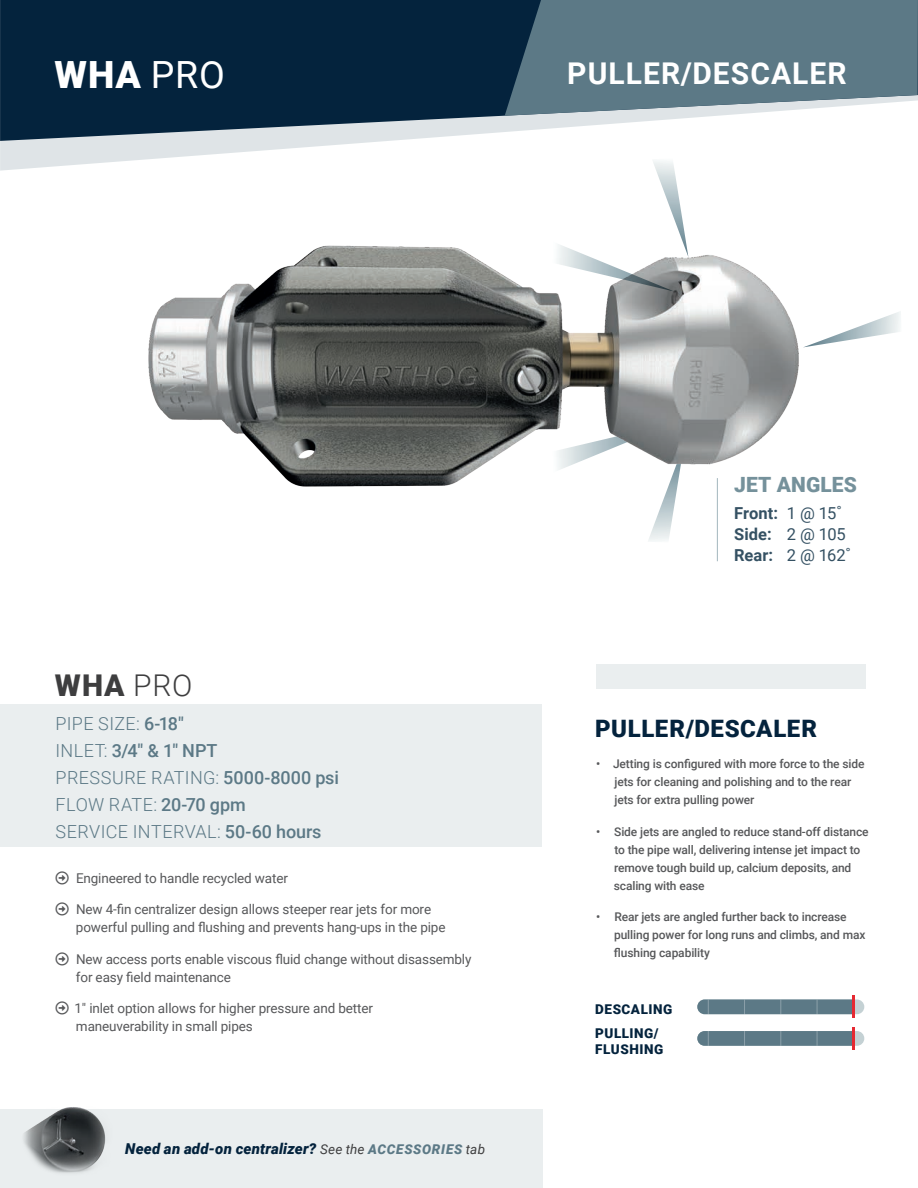
<style>
.page{position:relative;width:918px;height:1188px;background:#fff}
.page>*{position:absolute;margin:0;border:0;box-sizing:border-box;transform-origin:0 0}
.t1{font:900 37.5px "Roboto";color:#fff}
.t2{font:700 30px "Roboto";letter-spacing:.035em;color:#fff}
.t3{font:900 30px "Roboto";color:#3e3e3f}
.t4{font:900 24px "Roboto";letter-spacing:.025em;color:#04233d}
.t5{font:900 21px "Roboto";letter-spacing:.01em;color:#75919b}
.t6{font:300 18px/27px "Roboto";letter-spacing:.02em;color:#5c7986}
.t7{font:700 16.5px/21px "Roboto";letter-spacing:.005em;color:#355163}
.t8{font:italic 900 15px "Roboto";letter-spacing:.01em;color:#04233d}
.t9{font:13.5px/18px "Roboto";letter-spacing:-.01em;color:#57585a}
.t10{font:900 13.5px/24px "Roboto";letter-spacing:.04em;color:#04233d}
.t11{font:500 12px/18px "Roboto";letter-spacing:-.01em;color:#57585a}
.s1{font-weight:400}
.s2{font-weight:300}
.s3{font-weight:500}
.s4{font-weight:400;font-size:13.5px;color:#3e3e3f}
.s5{font-size:13.5px;color:#5c7986}
</style>
<div class="page">
<svg style="left:0;top:141px;width:383px;height:30px"></svg>
<svg style="left:0;top:0;width:710px;height:141px;background:#264157"></svg>
<svg style="left:505px;top:0;width:413px;height:116px;background:#647f8c"></svg>
<div style="left:596px;top:664px;width:270px;height:25px;background:#eaeeef"></div>
<div style="left:0;top:704px;width:541px;height:143px;background:#eaeeef"></div>
<div style="left:0;top:1110px;width:542px;height:78px;background:#eaeeef"></div>
<img style="left:20px;top:1107px;width:92px;height:66px">
<div style="left:697px;top:999px;width:167px;height:15px;background:#c4d1d4;border-radius:7px"></div>
<div style="left:697px;top:1031px;width:167px;height:15px;background:#c4d1d4;border-radius:7px"></div>
<svg style="left:697px;top:999px;width:155px;height:15px;background:#637e8b"></svg>
<svg style="left:697px;top:1031px;width:155px;height:15px;background:#607d89"></svg>
<hr style="left:852px;top:995px;width:3px;height:23px;background:#e62932">
<hr style="left:852px;top:1028px;width:3px;height:22px;background:#e62932">
<img style="left:148px;top:245px;width:657px;height:317px">
<hr style="left:717px;top:478px;width:1px;height:83px;background:#a2b6bd">
<svg style="left:803px;top:311px;width:98px;height:36px"></svg>
<svg style="left:553px;top:160px;width:135px;height:132px"></svg>
<h1 class="t1" style="left:55px;top:48px;width:172px">WHA <span class="s1">PRO</span></h1>
<h2 class="t2" style="left:567px;top:53px;width:281px">PULLER/DESCALER</h2>
<h2 class="t3" style="left:55px;top:664px;width:139px">WHA <span class="s2">PRO</span></h2>
<h3 class="t6" style="left:56px;top:709px;width:285px">PIPE SIZE: <span class="s3">6-18"<br></span>INLET: <span class="s3">3/4" &amp; 1" NPT<br></span>PRESSURE RATING: <span class="s3">5000-8000 psi<br></span>FLOW RATE: <span class="s3">20-70 gpm<br></span>SERVICE INTERVAL: <span class="s3">50-60 hours</span></h3>
<p class="t9" style="left:76px;top:868px;width:214px">Engineered to handle recycled water</p>
<p class="t9" style="left:76px;top:900px;width:371px">New 4-fin centralizer design allows steeper rear jets for more powerful pulling and flushing and prevents hang-ups in the pipe</p>
<p class="t9" style="left:76px;top:949px;width:397px">New access ports enable viscous fluid change without disassembly for easy field maintenance</p>
<p class="t9" style="left:75px;top:999px;width:300px">1" inlet option allows for higher pressure and better maneuverability in small pipes</p>
<p class="t8" style="left:125px;top:1138px;width:361px">Need an add-on centralizer? <span class="s4">See the</span> <span class="s5">ACCESSORIES</span> <span class="s4">tab</span></p>
<h3 class="t5" style="left:734px;top:469px;width:124px">JET ANGLES</h3>
<h3 class="t7" style="left:734px;top:502px;width:118px">Front: <span class="s1">1 @ 15˚<br></span>Side: <span class="s1">2 @ 105<br></span>Rear: <span class="s1">2 @ 162˚</span></h3>
<h3 class="t4" style="left:595px;top:712px;width:224px">PULLER/DESCALER</h3>
<p class="t11" style="left:614px;top:755px;width:252px;text-indent:-18px">• Jetting is configured with more force to the side jets for cleaning and polishing and to the rear jets for extra pulling power</p>
<p class="t11" style="left:614px;top:822px;width:256px;text-indent:-17px">• Side jets are angled to reduce stand-off distance to the pipe wall, delivering intense jet impact to remove tough build up, calcium deposits, and scaling with ease</p>
<p class="t11" style="left:614px;top:908px;width:253px;text-indent:-18px">• Rear jets are angled further back to increase pulling power for long runs and climbs, and max flushing capability</p>
<p class="t10" style="left:595px;top:997px;width:79px">DESCALING<br>PULLING/</p>
<p class="t10" style="left:595px;top:1037px;width:70px">FLUSHING</p>
</div>
